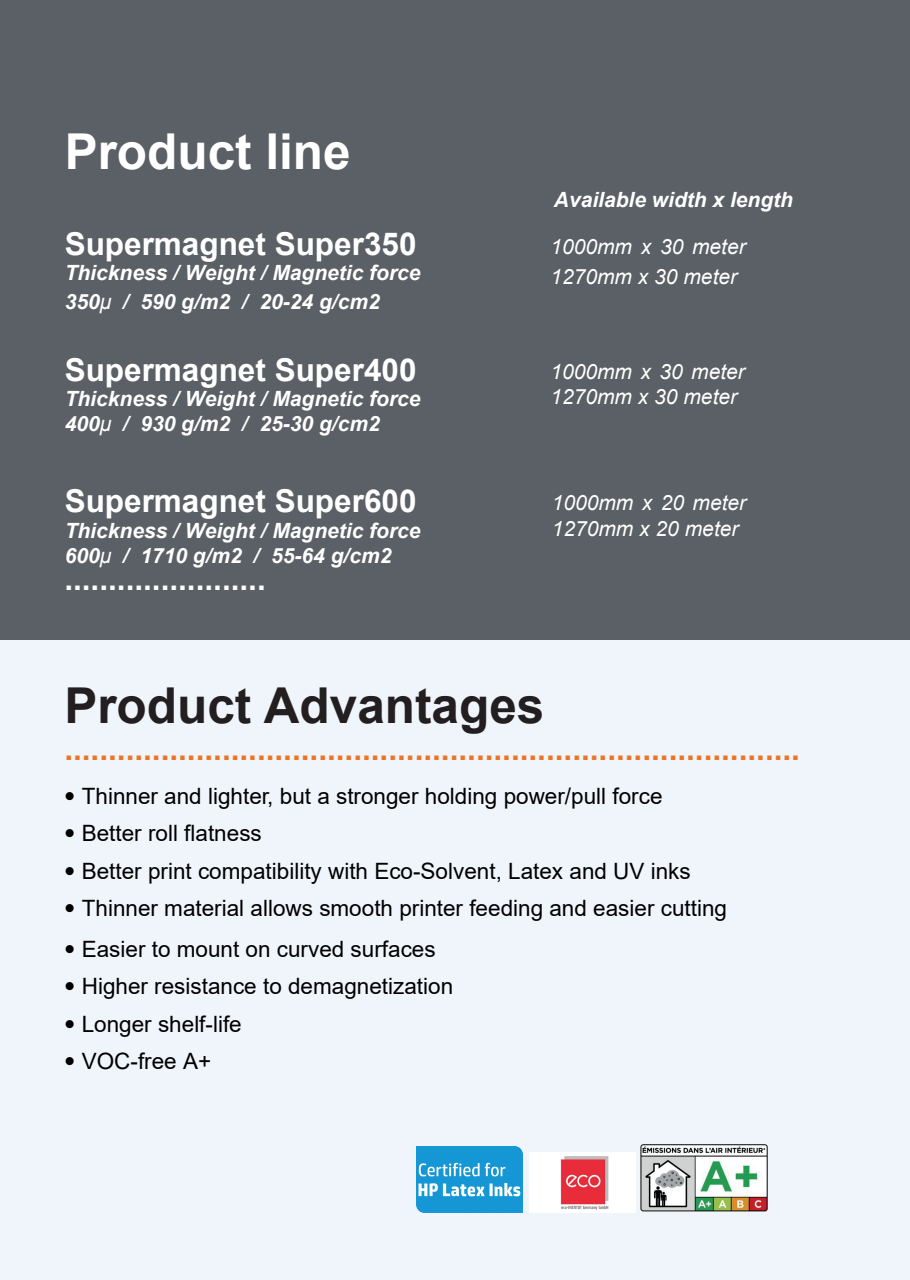
<style>
.page{position:relative;width:910px;height:1280px;background:#fff}
.page>*{position:absolute;margin:0;border:0;box-sizing:border-box;transform-origin:0 0}
.t1{font:700 49.5px "Arial";color:#231f20}
.t2{font:700 49.5px "Arial";color:#fff}
.t3{font:700 31.5px "Arial";color:#ee7323}
.t4{font:700 31.5px "Arial";color:#fff}
.t5{font:22.5px "Arial";color:#000}
.t6{font:italic 700 21px/25.2px "Arial";color:#fff}
.t7{font:italic 21px/25.2px "Arial";color:#fff}
.s1{font-weight:400}
.s2{font-family:"Avenir"}
</style>
<div class="page">
<div style="left:0;top:640px;width:910px;height:640px;background:#eff5fb"></div>
<div style="left:0;top:0;width:910px;height:640px;background:#5a6065"></div>
<img style="left:640px;top:1144px;width:128px;height:68px">
<img style="left:529px;top:1153px;width:107px;height:59px">
<img style="left:416px;top:1147px;width:107px;height:65px">
<h1 class="t2" style="left:65px;top:116px;width:288px">Product line</h1>
<h2 class="t4" style="left:65px;top:222px;width:353px">Supermagnet Super350</h2>
<p class="t6" style="left:65px;top:259px;width:357px;line-height:28.8px">Thickness / Weight / Magnetic force<br>350<span class="s1">μ</span> / 590 g/m2 / 20-24 g/cm2</p>
<h2 class="t4" style="left:65px;top:348px;width:353px">Supermagnet Super400</h2>
<p class="t6" style="left:65px;top:387px;width:357px">Thickness / Weight / Magnetic force<br>400<span class="s1">μ</span> / 930 g/m2 / 25-30 g/cm2</p>
<h2 class="t4" style="left:65px;top:479px;width:353px">Supermagnet Super600</h2>
<p class="t6" style="left:65px;top:518px;width:357px">Thickness / Weight / Magnetic force<br>600<span class="s1">μ</span> / 1710 g/m2 / 55-64 g/cm2</p>
<h2 class="t4" style="left:64px;top:557px;width:203px">.......................</h2>
<p class="t6" style="left:554px;top:188px;width:241px">Available width x length</p>
<p class="t7" style="left:550px;top:233px;width:197px;line-height:29.1px">1000mm x 30 meter<br>1270mm x 30 meter</p>
<p class="t7" style="left:550px;top:359px;width:196px">1000mm x 30 meter<br>1270mm x 30 meter</p>
<p class="t7" style="left:552px;top:491px;width:196px">1000mm x 20 meter<br>1270mm x 20 meter</p>
<h1 class="t1" style="left:64px;top:671px;width:482px">Product Advantages</h1>
<h2 class="t3" style="left:64px;top:727px;width:737px">....................................................................................</h2>
<p class="t5" style="left:64px;top:780px;width:600px"><span class="s2">•</span> Thinner and lighter, but a stronger holding power/pull force</p>
<p class="t5" style="left:64px;top:818px;width:199px"><span class="s2">•</span> Better roll flatness</p>
<p class="t5" style="left:64px;top:855px;width:628px"><span class="s2">•</span> Better print compatibility with Eco-Solvent, Latex and UV inks</p>
<p class="t5" style="left:64px;top:893px;width:664px"><span class="s2">•</span> Thinner material allows smooth printer feeding and easier cutting</p>
<p class="t5" style="left:64px;top:933px;width:373px"><span class="s2">•</span> Easier to mount on curved surfaces</p>
<p class="t5" style="left:64px;top:971px;width:390px"><span class="s2">•</span> Higher resistance to demagnetization</p>
<p class="t5" style="left:64px;top:1008px;width:179px"><span class="s2">•</span> Longer shelf-life</p>
<p class="t5" style="left:64px;top:1046px;width:148px"><span class="s2">•</span> VOC-free A+</p>
</div>
